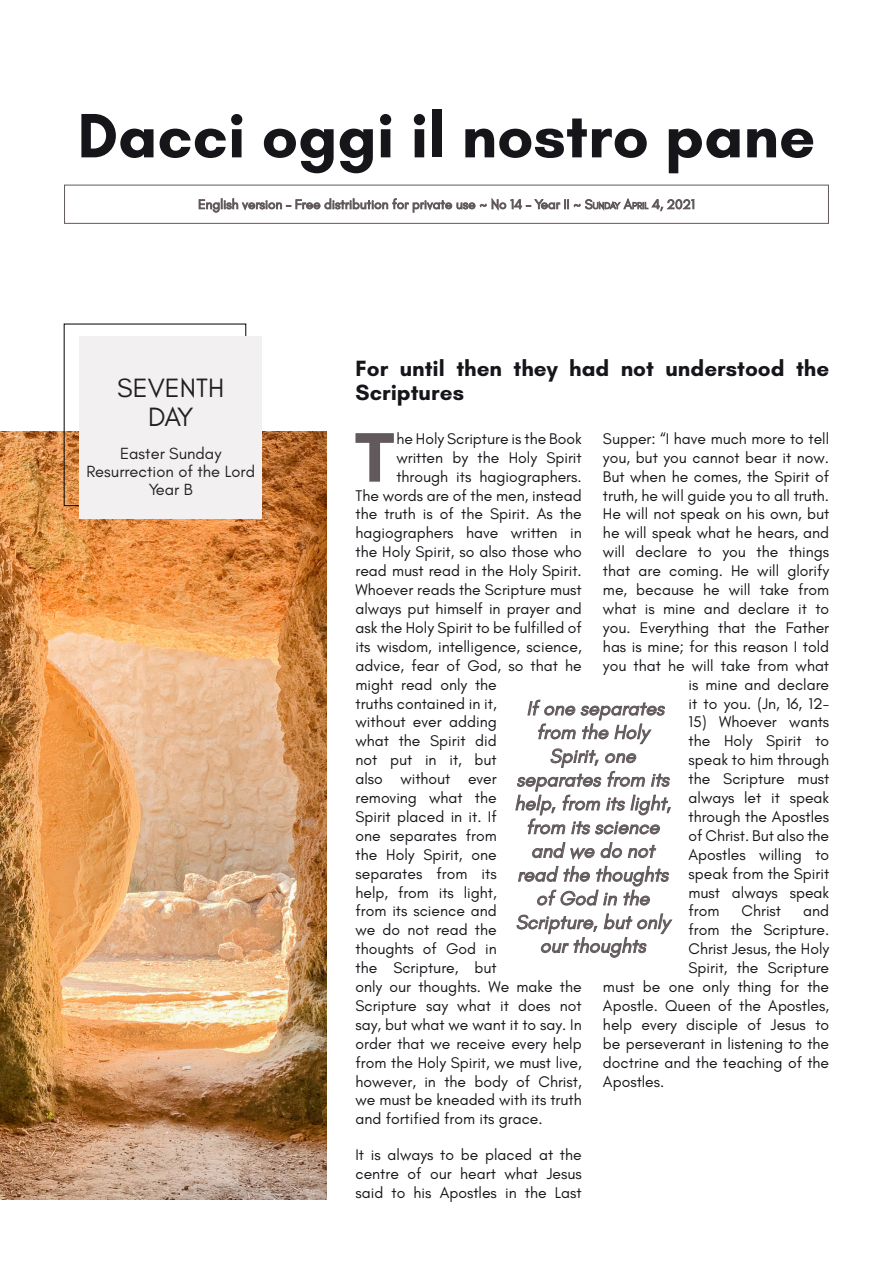
<style>
.page{position:relative;width:893px;height:1263px;background:#fff}
.page>*{position:absolute;margin:0;border:0;box-sizing:border-box;transform-origin:0 0}
.Paragrafo_con_capole{font:700 71.4px "Glacial Indifference";color:#61595c}
.Titolo_giornale{font:700 63.75px "Glacial Indifference";color:#16151a}
.t1{font:27px/28.5px "Glacial Indifference";color:#231f20;text-align:center}
.Titolo_testo{font:700 22.5px/24px "Glacial Indifference";color:#16151a}
.Occhiello{font:italic 19.8px/23.7px "Glacial Indifference";color:#61595c;text-align:center}
.t2{font:16.5px/18px "Glacial Indifference";color:#231f20;text-align:center}
.Paragrafo_senza_capo{font:15.75px/18.9px "Glacial Indifference";color:#16151a;text-align:justify}
.Paragrafo_con_capole-2{font:15.75px "Glacial Indifference";color:#16151a}
</style>
<div class="page">
<div style="left:64px;top:185px;width:765px;height:39px;border:1px solid #61595c"></div>
<svg style="left:199px;top:198px;width:495px;height:14px"></svg>
<img style="left:0;top:431px;width:326px;height:768px">
<div style="left:80px;top:336px;width:182px;height:183px;background:#f3f0f1"></div>
<svg style="left:515px;top:699px;width:156px;height:161px"></svg>
<svg style="left:518px;top:866px;width:151px;height:40px"></svg>
<svg style="left:516px;top:913px;width:157px;height:45px"></svg>
<p class="Titolo_giornale" style="left:78px;top:96px;width:739px">Dacci oggi il nostro pane</p>
<p class="t1" style="left:117px;top:374px;width:108px">SEVENTH<br>DAY</p>
<p class="t2" style="left:86px;top:445px;width:170px">Easter Sunday<br>Resurrection of the Lord<br>Year B</p>
<p class="Titolo_testo" style="left:355px;top:356px;width:475px">For until then they had not understood the<br>Scriptures</p>
<p class="Paragrafo_con_capole" style="left:355px;top:413px;width:41px">T</p>
<p class="Paragrafo_con_capole-2" style="left:396px;top:430px;width:187px">he Holy Scripture is the Book</p>
<p class="Paragrafo_senza_capo" style="left:603px;top:429px;width:228px;text-align:right">Supper: “I have much more to tell you, but you cannot bear it now.<br>But when he comes, the Spirit of truth, he will guide you to all truth.<br>He will not speak on his own, but he will speak what he hears, and will declare to you the things that are coming. He will glorify me, because he will take from what is mine and declare it to you. Everything that the Father has is mine; for this reason I told you that he will take from what is mine and declare<br>it to you. (Jn, 16, 12-</p>
<p class="Paragrafo_senza_capo" style="left:688px;top:713px;width:142px">15) Whoever wants the Holy Spirit to speak to him through the Scripture must always let it speak through the Apostles of Christ. But also the Apostles willing to speak from the Spirit must always speak from</p>
<p class="Paragrafo_con_capole-2" style="left:396px;top:449px;width:187px">written by the Holy Spirit</p>
<p class="Paragrafo_con_capole-2" style="left:396px;top:468px;width:187px">through its hagiographers.</p>
<p class="Paragrafo_con_capole-2" style="left:355px;top:486px;width:228px">The words are of the men, instead</p>
<p class="Paragrafo_con_capole-2" style="left:355px;top:505px;width:228px">the truth is of the Spirit. As the</p>
<p class="Paragrafo_con_capole-2" style="left:355px;top:524px;width:228px">hagiographers have written in</p>
<p class="Paragrafo_con_capole-2" style="left:355px;top:543px;width:228px">the Holy Spirit, so also those who</p>
<p class="Paragrafo_con_capole-2" style="left:355px;top:562px;width:228px">read must read in the Holy Spirit.</p>
<p class="Paragrafo_con_capole-2" style="left:355px;top:581px;width:228px">Whoever reads the Scripture must</p>
<p class="Paragrafo_con_capole-2" style="left:355px;top:600px;width:228px">always put himself in prayer and</p>
<p class="Paragrafo_con_capole-2" style="left:355px;top:619px;width:228px">ask the Holy Spirit to be fulfilled of</p>
<p class="Paragrafo_con_capole-2" style="left:355px;top:638px;width:228px">its wisdom, intelligence, science,</p>
<p class="Paragrafo_con_capole-2" style="left:355px;top:657px;width:228px">advice, fear of God, so that he</p>
<p class="Paragrafo_con_capole-2" style="left:355px;top:675px;width:143px">might read only the</p>
<p class="Paragrafo_con_capole-2" style="left:355px;top:694px;width:143px">truths contained in it,</p>
<p class="Paragrafo_con_capole-2" style="left:355px;top:713px;width:143px">without ever adding</p>
<p class="Paragrafo_con_capole-2" style="left:355px;top:732px;width:143px">what the Spirit did</p>
<p class="Paragrafo_con_capole-2" style="left:355px;top:751px;width:143px">not put in it, but</p>
<p class="Paragrafo_con_capole-2" style="left:355px;top:770px;width:143px">also without ever</p>
<p class="Paragrafo_con_capole-2" style="left:355px;top:789px;width:143px">removing what the</p>
<p class="Paragrafo_con_capole-2" style="left:355px;top:808px;width:143px">Spirit placed in it. If</p>
<p class="Paragrafo_con_capole-2" style="left:355px;top:827px;width:143px">one separates from</p>
<p class="Paragrafo_con_capole-2" style="left:355px;top:846px;width:143px">the Holy Spirit, one</p>
<p class="Paragrafo_con_capole-2" style="left:355px;top:864px;width:143px">separates from its</p>
<p class="Paragrafo_con_capole-2" style="left:355px;top:883px;width:143px">help, from its light,</p>
<p class="Paragrafo_con_capole-2" style="left:355px;top:902px;width:143px">from its science and</p>
<p class="Paragrafo_con_capole-2" style="left:355px;top:921px;width:143px">we do not read the</p>
<p class="Paragrafo_con_capole-2" style="left:355px;top:940px;width:143px">thoughts of God in</p>
<p class="Paragrafo_con_capole-2" style="left:355px;top:959px;width:143px">the Scripture, but</p>
<p class="Paragrafo_con_capole-2" style="left:355px;top:978px;width:228px">only our thoughts. We make the</p>
<p class="Paragrafo_con_capole-2" style="left:355px;top:997px;width:228px">Scripture say what it does not</p>
<p class="Paragrafo_con_capole-2" style="left:355px;top:1016px;width:228px">say, but what we want it to say. In</p>
<p class="Paragrafo_con_capole-2" style="left:355px;top:1035px;width:228px">order that we receive every help</p>
<p class="Paragrafo_con_capole-2" style="left:355px;top:1053px;width:228px">from the Holy Spirit, we must live,</p>
<p class="Paragrafo_con_capole-2" style="left:355px;top:1072px;width:228px">however, in the body of Christ,</p>
<p class="Paragrafo_con_capole-2" style="left:355px;top:1091px;width:228px">we must be kneaded with its truth</p>
<p class="Paragrafo_con_capole-2" style="left:355px;top:1110px;width:189px">and fortified from its grace.</p>
<p class="Paragrafo_senza_capo" style="left:355px;top:1146px;width:228px">It is always to be placed at the centre of our heart what Jesus said to his Apostles in the Last</p>
<p class="Occhiello" style="left:514px;top:697px;width:158px">If one separates from the Holy<br>Spirit, one separates from its help, from its light, from its science and we do not read the thoughts of God in the<br>Scripture, but only our thoughts</p>
<p class="Paragrafo_senza_capo" style="left:742px;top:902px;width:41px">Christ</p>
<p class="Paragrafo_senza_capo" style="left:803px;top:902px;width:27px">and</p>
<p class="Paragrafo_senza_capo" style="left:688px;top:921px;width:142px">from the Scripture.</p>
<p class="Paragrafo_senza_capo" style="left:688px;top:940px;width:142px">Christ Jesus, the Holy</p>
<p class="Paragrafo_senza_capo" style="left:688px;top:959px;width:142px">Spirit, the Scripture</p>
<p class="Paragrafo_senza_capo" style="left:603px;top:977px;width:228px">must be one only thing for the</p>
<p class="Paragrafo_senza_capo" style="left:603px;top:996px;width:228px">Apostle. Queen of the Apostles,</p>
<p class="Paragrafo_senza_capo" style="left:603px;top:1015px;width:228px">help every disciple of Jesus to</p>
<p class="Paragrafo_senza_capo" style="left:603px;top:1034px;width:228px">be perseverant in listening to the</p>
<p class="Paragrafo_senza_capo" style="left:603px;top:1053px;width:228px">doctrine and the teaching of the</p>
<p class="Paragrafo_senza_capo" style="left:603px;top:1072px;width:63px">Apostles.</p>
</div>
